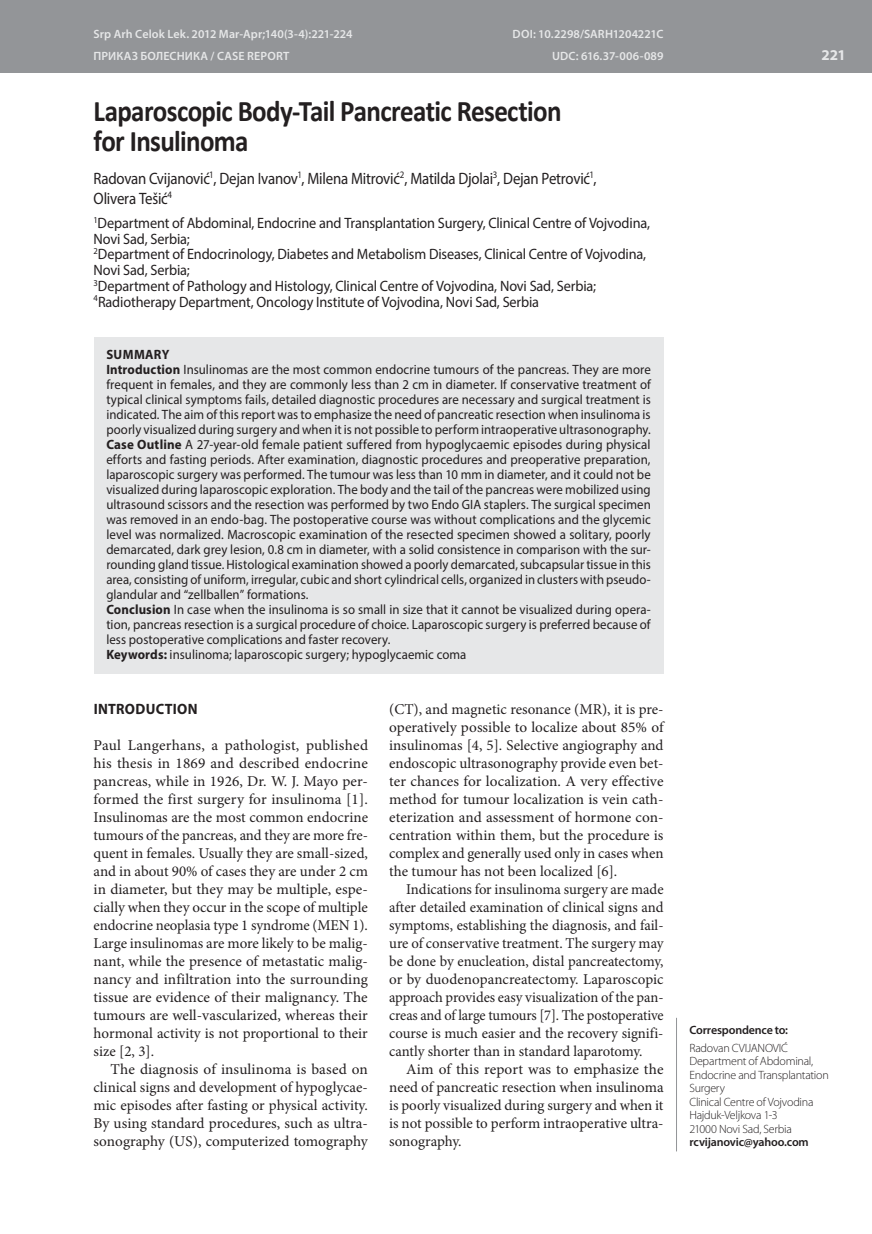
<style>
.page{position:relative;width:872px;height:1234px;background:#fff}
.page>*{position:absolute;margin:0;border:0;box-sizing:border-box;transform-origin:0 0}
.t1{font:700 30px/30px "Calibri";letter-spacing:-.025em;color:#231f20;scale:.9 1}
.t2{font:16.5px/19.8px "Myriad Pro";letter-spacing:-.015em;color:#231f20;scale:.9 1}
.t3{font:15px/18px "Minion Pro";color:#231f20;text-align:justify}
.t4{font:15px/15.8px "Myriad Pro";letter-spacing:-.01em;color:#231f20;scale:.95 1}
.t5{font:700 15px "Myriad Pro";letter-spacing:.02em;color:#231f20;scale:.95 1}
.t6{font:700 15px "Myriad Pro";color:#e6e7e8}
.t7{font:13.5px/15px "Myriad Pro";color:#231f20;scale:.95 1}
.t8{font:300 12px/13.5px "Myriad Pro";letter-spacing:-.02em;color:#231f20}
.t9{font:600 12px "Myriad Pro";letter-spacing:.005em;color:#e6e7e8}
.t10{font:600 12px "Myriad Pro";letter-spacing:-.015em;color:#231f20}
.s1{font-weight:700}
</style>
<div class="page">
<div style="left:0;top:0;width:872px;height:72px;background:#939598"></div>
<div style="left:94px;top:337px;width:569px;height:336px;background:#e6e7e8"></div>
<hr style="left:676px;top:1017px;width:1px;height:134px;background:#939598">
<p class="t9" style="left:94px;top:29px;width:260px">Srp Arh Celok Lek. 2012 Mar-Apr;140(3-4):221-224</p>
<p class="t9" style="left:512px;top:29px;width:152px">DOI: 10.2298/SARH1204221C</p>
<p class="t9" style="left:94px;top:51px;width:197px">ПРИКАЗ БОЛЕСНИКА / CASE REPORT</p>
<p class="t9" style="left:552px;top:51px;width:113px">UDC: 616.37-006-089</p>
<h1 class="t1" style="left:94px;top:96px;width:521px">Laparoscopic Body-Tail Pancreatic Resection for Insulinoma</h1>
<p class="t2" style="left:94px;top:170px;width:560px">Radovan Cvijanović<sup>1</sup>, Dejan Ivanov<sup>1</sup>, Milena Mitrović<sup>2</sup>, Matilda Djolai<sup>3</sup>, Dejan Petrović<sup>1</sup>,<br>Olivera Tešić<sup>4</sup></p>
<p class="t4" style="left:94px;top:216px;width:587px"><sup>1</sup>Department of Abdominal, Endocrine and Transplantation Surgery, Clinical Centre of Vojvodina, Novi Sad, Serbia;<br><sup>2</sup>Department of Endocrinology, Diabetes and Metabolism Diseases, Clinical Centre of Vojvodina, Novi Sad, Serbia;<br><sup>3</sup>Department of Pathology and Histology, Clinical Centre of Vojvodina, Novi Sad, Serbia; <sup>4</sup>Radiotherapy Department, Oncology Institute of Vojvodina, Novi Sad, Serbia</p>
<p class="t7" style="left:106px;top:348px;width:574px"><span class="s1">SUMMARY<br>Introduction</span> Insulinomas are the most common endocrine tumours of the pancreas. They are more frequent in females, and they are commonly less than 2 cm in diameter. If conservative treatment of typical clinical symptoms fails, detailed diagnostic procedures are necessary and surgical treatment is indicated. The aim of this report was to emphasize the need of pancreatic resection when insulinoma is poorly visualized during surgery and when it is not possible to perform intraoperative ultrasonography.<br><span class="s1">Case Outline</span> A 27-year-old female patient suffered from hypoglycaemic episodes during physical efforts and fasting periods. After examination, diagnostic procedures and preoperative preparation, laparoscopic surgery was performed. The tumour was less than 10 mm in diameter, and it could not be visualized during laparoscopic exploration. The body and the tail of the pancreas were mobilized using ultrasound scissors and the resection was performed by two Endo GIA staplers. The surgical specimen was removed in an endo-bag. The postoperative course was without complications and the glycemic level was normalized. Macroscopic examination of the resected specimen showed a solitary, poorly demarcated, dark grey lesion, 0.8 cm in diameter, with a solid consistence in comparison with the sur&shy;rounding gland tissue. Histological examination showed a poorly demarcated, subcapsular tissue in this area, consisting of uniform, irregular, cubic and short cylindrical cells, organized in clusters with pseudo&shy;glandular and “zellballen” formations.<br><span class="s1">Conclusion</span> In case when the insulinoma is so small in size that it cannot be visualized during opera&shy;tion, pancreas resection is a surgical procedure of choice. Laparoscopic surgery is preferred because of less postoperative complications and faster recovery.<br><span class="s1">Keywords:</span> insulinoma; laparoscopic surgery; hypoglycaemic coma</p>
<p class="t5" style="left:94px;top:702px;width:111px">INTRODUCTION</p>
<p class="t3" style="left:94px;top:737px;width:276px">Paul Langerhans, a pathologist, published his thesis in 1869 and described endocrine pancreas, while in 1926, Dr. W. J. Mayo per&shy;formed the first surgery for insulinoma [1].<br>Insulinomas are the most common endocrine tumours of the pancreas, and they are more fre&shy;quent in females. Usually they are small-sized, and in about 90% of cases they are under 2 cm in diameter, but they may be multiple, espe&shy;cially when they occur in the scope of multiple endocrine neoplasia type 1 syndrome (MEN 1).<br>Large insulinomas are more likely to be malig&shy;nant, while the presence of metastatic malig&shy;nancy and infiltration into the surrounding tissue are evidence of their malignancy. The tumours are well-vascularized, whereas their hormonal activity is not proportional to their size [2, 3].</p>
<p class="t3" style="left:94px;top:1061px;width:276px;text-indent:17px">The diagnosis of insulinoma is based on clinical signs and development of hypoglycae&shy;mic episodes after fasting or physical activity.<br>By using standard procedures, such as ultra&shy;sonography (US), computerized tomography</p>
<p class="t3" style="left:389px;top:701px;width:276px">(CT), and magnetic resonance (MR), it is pre&shy;operatively possible to localize about 85% of insulinomas [4, 5]. Selective angiography and endoscopic ultrasonography provide even bet&shy;ter chances for localization. A very effective method for tumour localization is vein cath&shy;eterization and assessment of hormone con&shy;centration within them, but the procedure is complex and generally used only in cases when the tumour has not been localized [6].</p>
<p class="t3" style="left:389px;top:881px;width:276px;text-indent:17px">Indications for insulinoma surgery are made after detailed examination of clinical signs and symptoms, establishing the diagnosis, and fail&shy;ure of conservative treatment. The surgery may be done by enucleation, distal pancreatectomy, or by duodenopancreatectomy. Laparoscopic approach provides easy visualization of the pan&shy;creas and of large tumours [7]. The postoperative course is much easier and the recovery signifi&shy;cantly shorter than in standard laparotomy.</p>
<p class="t3" style="left:389px;top:1061px;width:276px;text-indent:17px">Aim of this report was to emphasize the need of pancreatic resection when insulinoma is poorly visualized during surgery and when it is not possible to perform intraoperative ultra&shy;sonography.</p>
<p class="t6" style="left:821px;top:49px;width:26px">221</p>
<p class="t10" style="left:689px;top:1025px;width:100px">Correspondence to:</p>
<p class="t8" style="left:689px;top:1041px;width:141px">Radovan CVIJANOVIĆ<br>Department of Abdominal,<br>Endocrine and Transplantation<br>Surgery<br>Clinical Centre of Vojvodina<br>Hajduk-Veljkova 1-3<br>21000 Novi Sad, Serbia</p>
<p class="t10" style="left:689px;top:1137px;width:121px">rcvijanovic@yahoo.com</p>
</div>
